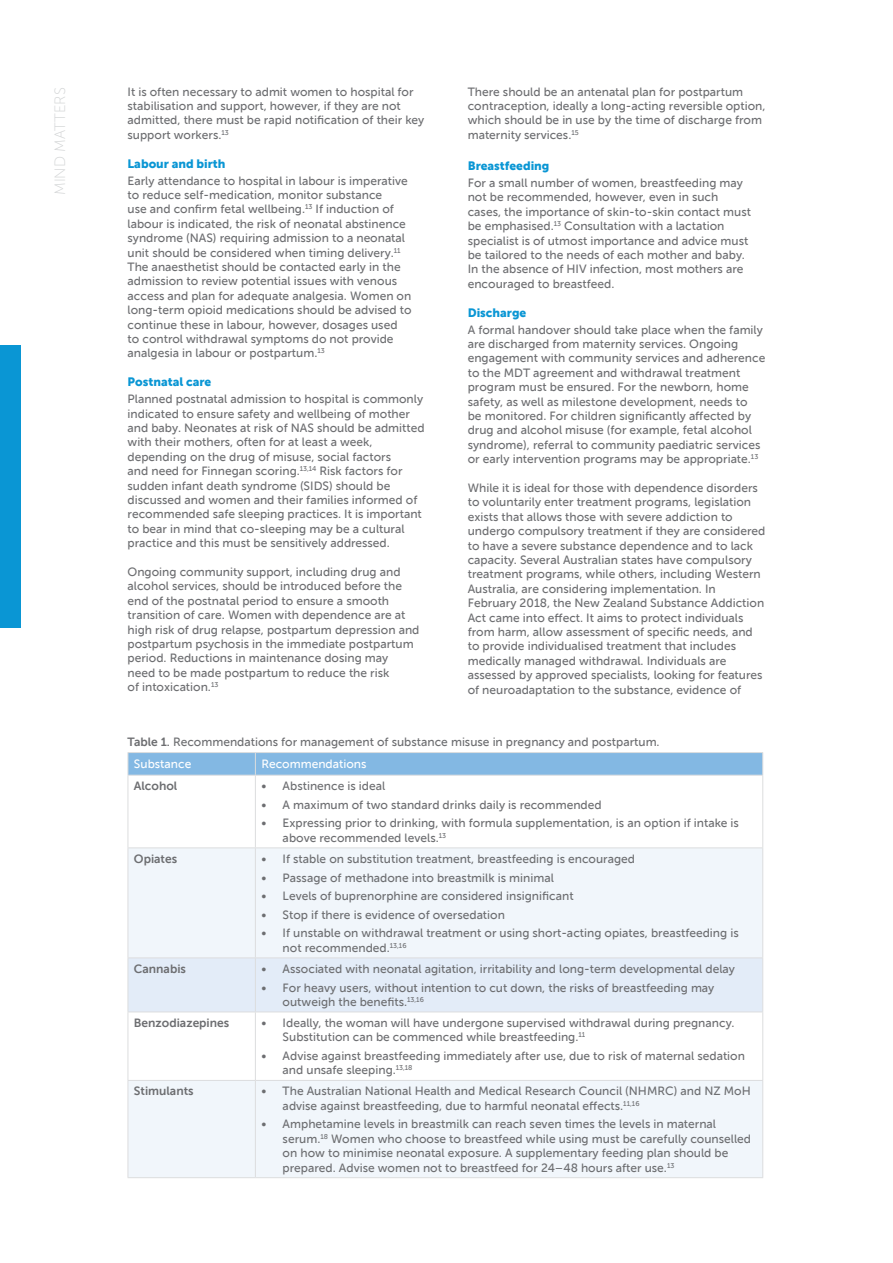
<style>
.page{position:relative;width:893px;height:1263px;background:#fff}
.page>*{position:absolute;margin:0;border:0;box-sizing:border-box;transform-origin:0 0}
.t1{font:15px "Museo Sans 100";color:#d1d3d4}
.t2{font:12px/14.4px "Museo Sans 500";color:#6d6e71}
.t3{font:12px "Museo Sans 900";color:#0a96d4}
.t4{font:12px "Museo Sans 700";color:#6d6e71}
.t5{font:12px "Museo Sans 500";color:#fff}
.s1{font-family:"Museo Sans 700"}
</style>
<div class="page">
<div style="left:0;top:345px;width:21px;height:282px;background:#0a96d4"></div>
<svg style="left:129px;top:848px;width:633px;height:329px;fill:#f1f6fb"></svg>
<div style="left:129px;top:958px;width:633px;height:53px;background:#e3ecf8"></div>
<svg style="left:128px;top:752px;width:635px;height:23px;background:#88bae2"></svg>
<hr style="left:128px;top:775px;width:127px;height:1px;background:#dcddde">
<hr style="left:128px;top:775px;width:1px;height:72px;background:#dcddde">
<hr style="left:255px;top:775px;width:508px;height:1px;background:#dcddde">
<hr style="left:255px;top:775px;width:1px;height:72px;background:#dcddde">
<hr style="left:762px;top:775px;width:1px;height:72px;background:#dcddde">
<hr style="left:128px;top:847px;width:127px;height:1px;background:#dcddde">
<hr style="left:128px;top:848px;width:1px;height:109px;background:#dcddde">
<hr style="left:255px;top:847px;width:508px;height:1px;background:#dcddde">
<hr style="left:255px;top:848px;width:1px;height:109px;background:#dcddde">
<hr style="left:762px;top:848px;width:1px;height:109px;background:#dcddde">
<hr style="left:128px;top:957px;width:127px;height:1px;background:#dcddde">
<hr style="left:128px;top:958px;width:1px;height:53px;background:#dcddde">
<hr style="left:255px;top:957px;width:508px;height:1px;background:#dcddde">
<hr style="left:255px;top:958px;width:1px;height:53px;background:#dcddde">
<hr style="left:762px;top:958px;width:1px;height:53px;background:#dcddde">
<hr style="left:128px;top:1011px;width:127px;height:1px;background:#dcddde">
<hr style="left:128px;top:1012px;width:1px;height:68px;background:#dcddde">
<hr style="left:255px;top:1011px;width:508px;height:1px;background:#dcddde">
<hr style="left:255px;top:1012px;width:1px;height:68px;background:#dcddde">
<hr style="left:762px;top:1012px;width:1px;height:68px;background:#dcddde">
<hr style="left:128px;top:1080px;width:127px;height:1px;background:#dcddde">
<hr style="left:128px;top:1081px;width:1px;height:96px;background:#dcddde">
<hr style="left:255px;top:1080px;width:508px;height:1px;background:#dcddde">
<hr style="left:255px;top:1081px;width:1px;height:96px;background:#dcddde">
<hr style="left:762px;top:1081px;width:1px;height:96px;background:#dcddde">
<hr style="left:128px;top:1177px;width:127px;height:1px;background:#dcddde">
<hr style="left:255px;top:1177px;width:508px;height:1px;background:#dcddde">
<p class="t1" style="left:52px;top:195px;width:109px;rotate:-90deg">MIND MATTERS</p>
<p class="t2" style="left:128px;top:84px;width:298px">It is often necessary to admit women to hospital for stabilisation and support, however, if they are not admitted, there must be rapid notification of their key support workers.<sup>13</sup></p>
<p class="t3" style="left:128px;top:157px;width:100px">Labour and birth</p>
<p class="t2" style="left:128px;top:173px;width:286px">Early attendance to hospital in labour is imperative to reduce self-medication, monitor substance<br>use and confirm fetal wellbeing.<sup>13</sup> If induction of labour is indicated, the risk of neonatal abstinence syndrome (NAS) requiring admission to a neonatal unit should be considered when timing delivery.<sup>11<br></sup>The anaesthetist should be contacted early in the admission to review potential issues with venous access and plan for adequate analgesia. Women on long-term opioid medications should be advised to continue these in labour, however, dosages used to control withdrawal symptoms do not provide analgesia in labour or postpartum.<sup>13</sup></p>
<p class="t3" style="left:128px;top:375px;width:85px">Postnatal care</p>
<p class="t2" style="left:128px;top:392px;width:299px">Planned postnatal admission to hospital is commonly indicated to ensure safety and wellbeing of mother and baby. Neonates at risk of NAS should be admitted with their mothers, often for at least a week, depending on the drug of misuse, social factors<br>and need for Finnegan scoring.<sup>13,14</sup> Risk factors for sudden infant death syndrome (SIDS) should be discussed and women and their families informed of recommended safe sleeping practices. It is important to bear in mind that co-sleeping may be a cultural practice and this must be sensitively addressed.</p>
<p class="t2" style="left:128px;top:565px;width:293px">Ongoing community support, including drug and alcohol services, should be introduced before the end of the postnatal period to ensure a smooth transition of care. Women with dependence are at high risk of drug relapse, postpartum depression and postpartum psychosis in the immediate postpartum period. Reductions in maintenance dosing may<br>need to be made postpartum to reduce the risk<br>of intoxication.<sup>13</sup></p>
<p class="t2" style="left:468px;top:84px;width:299px">There should be an antenatal plan for postpartum contraception, ideally a long-acting reversible option, which should be in use by the time of discharge from maternity services.<sup>15</sup></p>
<p class="t3" style="left:468px;top:159px;width:83px">Breastfeeding</p>
<p class="t2" style="left:468px;top:176px;width:285px">For a small number of women, breastfeeding may not be recommended, however, even in such cases, the importance of skin-to-skin contact must be emphasised.<sup>13</sup> Consultation with a lactation specialist is of utmost importance and advice must be tailored to the needs of each mother and baby.<br>In the absence of HIV infection, most mothers are encouraged to breastfeed.</p>
<p class="t3" style="left:468px;top:306px;width:60px">Discharge</p>
<p class="t2" style="left:468px;top:322px;width:299px">A formal handover should take place when the family are discharged from maternity services. Ongoing engagement with community services and adherence to the MDT agreement and withdrawal treatment program must be ensured. For the newborn, home safety, as well as milestone development, needs to<br>be monitored. For children significantly affected by drug and alcohol misuse (for example, fetal alcohol syndrome), referral to community paediatric services or early intervention programs may be appropriate.<sup>13</sup></p>
<p class="t2" style="left:468px;top:481px;width:299px">While it is ideal for those with dependence disorders to voluntarily enter treatment programs, legislation exists that allows those with severe addiction to undergo compulsory treatment if they are considered to have a severe substance dependence and to lack capacity. Several Australian states have compulsory treatment programs, while others, including Western Australia, are considering implementation. In February 2018, the New Zealand Substance Addiction Act came into effect. It aims to protect individuals from harm, allow assessment of specific needs, and to provide individualised treatment that includes medically managed withdrawal. Individuals are assessed by approved specialists, looking for features of neuroadaptation to the substance, evidence of</p>
<p class="t2" style="left:128px;top:735px;width:534px"><span class="s1">Table 1.</span> Recommendations for management of substance misuse in pregnancy and postpartum.</p>
<p class="t5" style="left:134px;top:757px;width:59px">Substance</p>
<p class="t5" style="left:261px;top:757px;width:107px">Recommendations</p>
<p class="t4" style="left:134px;top:779px;width:45px">Alcohol</p>
<p class="t2" style="left:261px;top:779px;width:125px">• Abstinence is ideal</p>
<p class="t2" style="left:261px;top:797px;width:342px">• A maximum of two standard drinks daily is recommended</p>
<p class="t2" style="left:283px;top:816px;width:458px;text-indent:-21px">• Expressing prior to drinking, with formula supplementation, is an option if intake is above recommended levels.<sup>13</sup></p>
<p class="t4" style="left:134px;top:852px;width:45px">Opiates</p>
<p class="t2" style="left:261px;top:851px;width:375px">• If stable on substitution treatment, breastfeeding is encouraged</p>
<p class="t2" style="left:261px;top:870px;width:294px">• Passage of methadone into breastmilk is minimal</p>
<p class="t2" style="left:261px;top:889px;width:314px">• Levels of buprenorphine are considered insignificant</p>
<p class="t2" style="left:261px;top:907px;width:245px">• Stop if there is evidence of oversedation</p>
<p class="t2" style="left:283px;top:926px;width:458px;text-indent:-21px">• If unstable on withdrawal treatment or using short-acting opiates, breastfeeding is not recommended.<sup>13,16</sup></p>
<p class="t4" style="left:134px;top:962px;width:54px">Cannabis</p>
<p class="t2" style="left:261px;top:961px;width:475px">• Associated with neonatal agitation, irritability and long-term developmental delay</p>
<p class="t2" style="left:283px;top:980px;width:433px;text-indent:-21px">• For heavy users, without intention to cut down, the risks of breastfeeding may outweigh the benefits.<sup>13,16</sup></p>
<p class="t4" style="left:134px;top:1016px;width:97px">Benzodiazepines</p>
<p class="t2" style="left:283px;top:1016px;width:453px;text-indent:-21px">• Ideally, the woman will have undergone supervised withdrawal during pregnancy.<br>Substitution can be commenced while breastfeeding.<sup>11</sup></p>
<p class="t2" style="left:283px;top:1049px;width:464px;text-indent:-21px">• Advise against breastfeeding immediately after use, due to risk of maternal sedation and unsafe sleeping.<sup>13,18</sup></p>
<p class="t4" style="left:134px;top:1084px;width:61px">Stimulants</p>
<p class="t2" style="left:283px;top:1084px;width:470px;text-indent:-21px">• The Australian National Health and Medical Research Council (NHMRC) and NZ MoH advise against breastfeeding, due to harmful neonatal effects.<sup>11,16</sup></p>
<p class="t2" style="left:283px;top:1117px;width:470px;text-indent:-21px">• Amphetamine levels in breastmilk can reach seven times the levels in maternal serum.<sup>18</sup> Women who choose to breastfeed while using must be carefully counselled on how to minimise neonatal exposure. A supplementary feeding plan should be prepared. Advise women not to breastfeed for 24–48 hours after use.<sup>13</sup></p>
</div>
